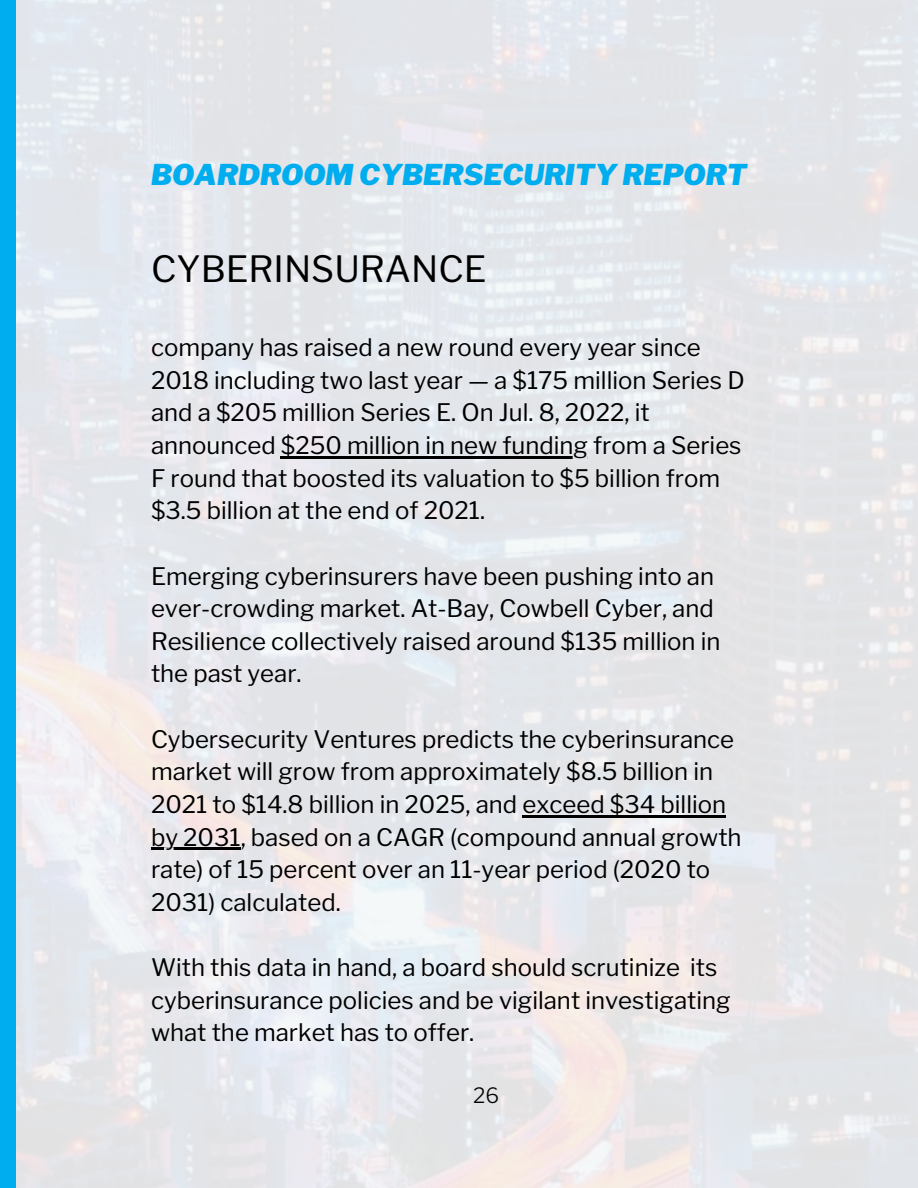
<style>
.page{position:relative;width:918px;height:1188px;background:#fff}
.page>*{position:absolute;margin:0;border:0;box-sizing:border-box;transform-origin:0 0}
.t1{font:36px "Libre Franklin";color:#000}
.t2{font:italic 900 28.5px "Libre Franklin";color:#00adef}
.t3{font:24px/32.7px "Libre Franklin";color:#000}
.t4{font:300 21px "Libre Franklin";color:#000}
</style>
<div class="page">
<div style="left:0;top:0;width:16px;height:1188px;background:#00adef"></div>
<img style="left:16px;top:0;width:902px;height:1188px">
<hr style="left:281px;top:456px;width:307px;height:3px;background:#000">
<hr style="left:522px;top:815px;width:204px;height:2px;background:#000">
<hr style="left:151px;top:848px;width:90px;height:2px;background:#000">
<p class="t2" style="left:151px;top:158px;width:597px">BOARDROOM CYBERSECURITY REPORT</p>
<h1 class="t1" style="left:151px;top:247px;width:337px">CYBERINSURANCE</h1>
<p class="t3" style="left:151px;top:331px;width:595px">company has raised a new round every year since 2018 including two last year — a $175 million Series D and a $205 million Series E. On Jul. 8, 2022, it announced $250 million in new funding from a Series F round that boosted its valuation to $5 billion from $3.5 billion at the end of 2021.</p>
<p class="t3" style="left:151px;top:560px;width:571px">Emerging cyberinsurers have been pushing into an ever-crowding market. At-Bay, Cowbell Cyber, and Resilience collectively raised around $135 million in the past year.</p>
<p class="t3" style="left:151px;top:723px;width:592px">Cybersecurity Ventures predicts the cyberinsurance market will grow from approximately $8.5 billion in 2021 to $14.8 billion in 2025, and exceed $34 billion by 2031, based on a CAGR (compound annual growth rate) of 15 percent over an 11-year period (2020 to 2031) calculated.</p>
<p class="t3" style="left:151px;top:951px;width:581px">With this data in hand, a board should scrutinize its cyberinsurance policies and be vigilant investigating what the market has to offer.</p>
<p class="t4" style="left:473px;top:1082px;width:28px">26</p>
</div>
